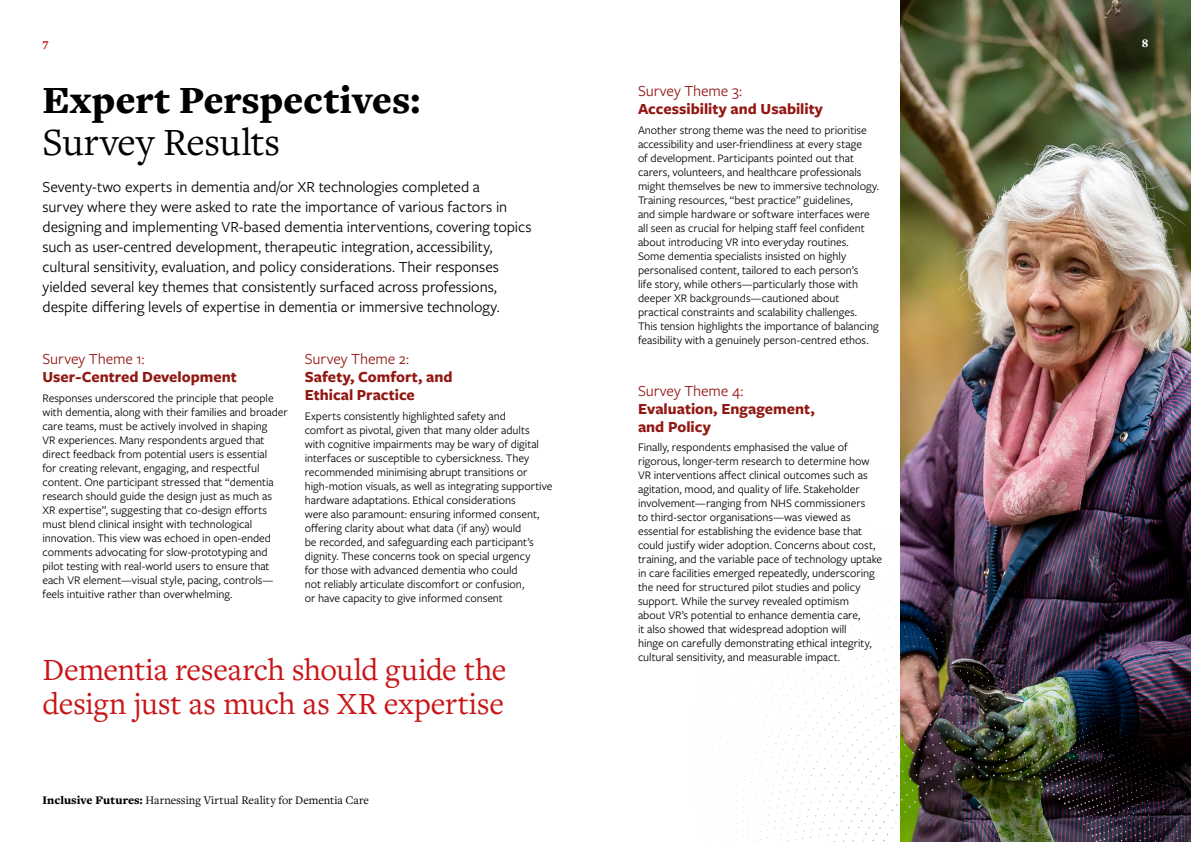
<style>
.page{position:relative;width:1191px;height:842px;background:#fff}
.page>*{position:absolute;margin:0;border:0;box-sizing:border-box;transform-origin:0 0}
.t1{font:900 40px "Freight Text Pro";color:#000}
.t2{font:40px "Freight Text Pro";letter-spacing:-.01em;color:#000}
.t3{font:32px/34px "Freight Text Pro";letter-spacing:-.01em;color:#c81517}
.t4{font:16px/20px "Freight Sans Pro";letter-spacing:-.005em;color:#000}
.t5{font:700 16px/18px "Freight Sans Pro";color:#921813}
.t6{font:16px "Freight Sans Pro";letter-spacing:-.005em;color:#921813}
.t7{font:12px/14px "Freight Sans Pro";letter-spacing:-.005em;color:#000}
.t8{font:12px "Freight Text Pro";color:#000}
.t9{font:900 12px "Freight Text Pro";color:#c81517}
.t10{font:900 12px "Freight Text Pro";color:#fff}
.s1{font-weight:900}
</style>
<div class="page">
<img style="left:900px;top:0;width:291px;height:471px">
<img style="left:900px;top:471px;width:291px;height:13px">
<img style="left:900px;top:484px;width:291px;height:12px">
<img style="left:705px;top:496px;width:486px;height:275px">
<img style="left:711px;top:507px;width:480px;height:332px">
<img style="left:717px;top:519px;width:474px;height:320px">
<img style="left:723px;top:531px;width:468px;height:308px">
<img style="left:729px;top:542px;width:462px;height:299px">
<img style="left:736px;top:553px;width:455px;height:288px">
<img style="left:742px;top:563px;width:449px;height:278px">
<img style="left:748px;top:573px;width:443px;height:268px">
<svg style="left:754px;top:582px;width:437px;height:260px"></svg>
<svg style="left:760px;top:590px;width:431px;height:252px"></svg>
<svg style="left:766px;top:597px;width:425px;height:245px"></svg>
<img style="left:772px;top:603px;width:419px;height:239px">
<svg style="left:778px;top:609px;width:413px;height:233px"></svg>
<svg style="left:784px;top:614px;width:407px;height:228px"></svg>
<svg style="left:790px;top:619px;width:401px;height:223px"></svg>
<svg style="left:797px;top:623px;width:394px;height:219px"></svg>
<svg style="left:803px;top:627px;width:388px;height:215px"></svg>
<svg style="left:809px;top:631px;width:382px;height:211px"></svg>
<svg style="left:815px;top:634px;width:376px;height:208px"></svg>
<svg style="left:821px;top:637px;width:370px;height:205px"></svg>
<svg style="left:827px;top:640px;width:364px;height:202px"></svg>
<svg style="left:832px;top:643px;width:359px;height:199px"></svg>
<svg style="left:838px;top:646px;width:353px;height:196px"></svg>
<svg style="left:844px;top:649px;width:347px;height:193px"></svg>
<img style="left:850px;top:651px;width:341px;height:191px">
<p class="t9" style="left:43px;top:38px;width:8px">7</p>
<p class="t10" style="left:1141px;top:38px;width:8px">8</p>
<h1 class="t1" style="left:43px;top:85px;width:379px">Expert Perspectives:</h1>
<h1 class="t2" style="left:43px;top:127px;width:239px">Survey Results</h1>
<p class="t4" style="left:43px;top:178px;width:490px">Seventy-two experts in dementia and/or XR technologies completed a<br>survey where they were asked to rate the importance of various factors in designing and implementing VR-based dementia interventions, covering topics such as user-centred development, therapeutic integration, accessibility, cultural sensitivity, evaluation, and policy considerations. Their responses yielded several key themes that consistently surfaced across professions, despite differing levels of expertise in dementia or immersive technology.</p>
<h3 class="t6" style="left:43px;top:353px;width:104px">Survey Theme 1:</h3>
<h3 class="t5" style="left:43px;top:369px;width:196px">User-Centred Development</h3>
<p class="t7" style="left:43px;top:392px;width:247px">Responses underscored the principle that people with dementia, along with their families and broader care teams, must be actively involved in shaping<br>VR experiences. Many respondents argued that direct feedback from potential users is essential<br>for creating relevant, engaging, and respectful content. One participant stressed that “dementia research should guide the design just as much as XR expertise”, suggesting that co-design efforts must blend clinical insight with technological innovation. This view was echoed in open-ended comments advocating for slow-prototyping and pilot testing with real-world users to ensure that each VR element—visual style, pacing, controls— feels intuitive rather than overwhelming.</p>
<h3 class="t6" style="left:638px;top:85px;width:105px">Survey Theme 3:</h3>
<h3 class="t5" style="left:638px;top:101px;width:187px">Accessibility and Usability</h3>
<p class="t7" style="left:638px;top:124px;width:242px">Another strong theme was the need to prioritise accessibility and user-friendliness at every stage<br>of development. Participants pointed out that carers, volunteers, and healthcare professionals might themselves be new to immersive technology.<br>Training resources, “best practice” guidelines,<br>and simple hardware or software interfaces were all seen as crucial for helping staff feel confident about introducing VR into everyday routines.<br>Some dementia specialists insisted on highly personalised content, tailored to each person’s<br>life story, while others—particularly those with deeper XR backgrounds—cautioned about practical constraints and scalability challenges.<br>This tension highlights the importance of balancing feasibility with a genuinely person-centred ethos.</p>
<h3 class="t6" style="left:638px;top:384px;width:107px">Survey Theme 4:</h3>
<h3 class="t5" style="left:638px;top:401px;width:178px">Evaluation, Engagement, and Policy</h3>
<p class="t7" style="left:638px;top:442px;width:246px">Finally, respondents emphasised the value of rigorous, longer-term research to determine how VR interventions affect clinical outcomes such as agitation, mood, and quality of life. Stakeholder involvement—ranging from NHS commissioners<br>to third-sector organisations—was viewed as essential for establishing the evidence base that could justify wider adoption. Concerns about cost, training, and the variable pace of technology uptake in care facilities emerged repeatedly, underscoring the need for structured pilot studies and policy support. While the survey revealed optimism<br>about VR’s potential to enhance dementia care,<br>it also showed that widespread adoption will<br>hinge on carefully demonstrating ethical integrity, cultural sensitivity, and measurable impact.</p>
<h3 class="t6" style="left:305px;top:353px;width:106px">Survey Theme 2:</h3>
<h3 class="t5" style="left:305px;top:369px;width:149px">Safety, Comfort, and<br>Ethical Practice</h3>
<p class="t7" style="left:305px;top:410px;width:249px">Experts consistently highlighted safety and<br>comfort as pivotal, given that many older adults with cognitive impairments may be wary of digital interfaces or susceptible to cybersickness. They recommended minimising abrupt transitions or high-motion visuals, as well as integrating supportive hardware adaptations. Ethical considerations<br>were also paramount: ensuring informed consent, offering clarity about what data (if any) would<br>be recorded, and safeguarding each participant’s dignity. These concerns took on special urgency<br>for those with advanced dementia who could<br>not reliably articulate discomfort or confusion,<br>or have capacity to give informed consent</p>
<h2 class="t3" style="left:43px;top:656px;width:465px">Dementia research should guide the design just as much as XR expertise</h2>
<p class="t8" style="left:43px;top:795px;width:328px"><span class="s1">Inclusive Futures:</span> Harnessing Virtual Reality for Dementia Care</p>
</div>
